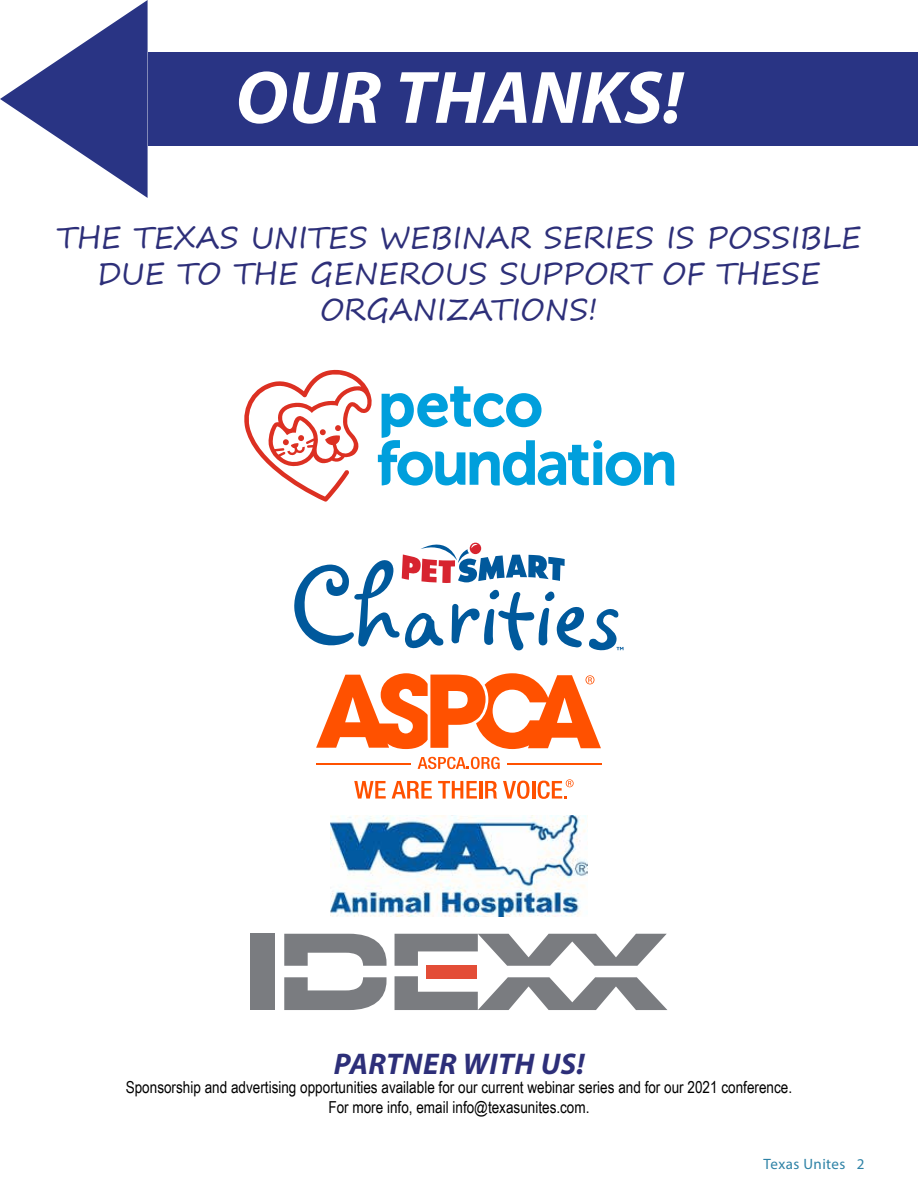
<style>
.page{position:relative;width:918px;height:1188px;background:#fff}
.page>*{position:absolute;margin:0;border:0;box-sizing:border-box;transform-origin:0 0}
.t1{font:italic 700 75px "Myriad Pro";color:#fff}
.t2{font:30px/36px "Segoe Print";color:#2d2f79;text-align:center}
.t3{font:italic 700 30px "Myriad Pro";letter-spacing:.02em;color:#2d2f79}
.t4{font:16.5px/19.8px "Arial Narrow";color:#000;text-align:center}
.t5{font:15px "Myriad Pro";letter-spacing:.025em;color:#2e82a6}
</style>
<div class="page">
<svg style="left:0;top:0;width:148px;height:198px"></svg>
<div style="left:148px;top:52px;width:770px;height:94px;background:#293484"></div>
<svg style="left:294px;top:543px;width:329px;height:107px"></svg>
<svg style="left:418px;top:757px;width:82px;height:12px"></svg>
<hr style="left:316px;top:763px;width:94px;height:1px;background:#ff5100">
<hr style="left:507px;top:763px;width:95px;height:1px;background:#ff5100">
<svg style="left:316px;top:674px;width:285px;height:75px"></svg>
<svg style="left:354px;top:781px;width:32px;height:18px"></svg>
<svg style="left:392px;top:781px;width:40px;height:18px"></svg>
<svg style="left:438px;top:781px;width:39px;height:18px"></svg>
<hr style="left:479px;top:781px;width:3px;height:18px;background:#ff5100">
<svg style="left:485px;top:781px;width:12px;height:18px"></svg>
<svg style="left:503px;top:781px;width:27px;height:18px"></svg>
<hr style="left:532px;top:781px;width:3px;height:18px;background:#ff5100">
<svg style="left:538px;top:779px;width:36px;height:20px"></svg>
<img style="left:330px;top:816px;width:258px;height:101px">
<svg style="left:244px;top:370px;width:430px;height:132px"></svg>
<div style="left:251px;top:934px;width:24px;height:76px;background:#7a7c80"></div>
<svg style="left:284px;top:977px;width:103px;height:33px"></svg>
<svg style="left:284px;top:934px;width:103px;height:32px"></svg>
<div style="left:426px;top:965px;width:51px;height:13px;background:#e34d37"></div>
<svg style="left:395px;top:976px;width:272px;height:34px"></svg>
<svg style="left:395px;top:934px;width:272px;height:32px"></svg>
<h1 class="t1" style="left:235px;top:49px;width:449px">OUR THANKS!</h1>
<h2 class="t2" style="left:57px;top:218px;width:806px">THE TEXAS UNITES WEBINAR SERIES IS POSSIBLE<br>DUE TO THE GENEROUS SUPPORT OF THESE<br>ORGANIZATIONS!</h2>
<h2 class="t3" style="left:334px;top:1044px;width:252px">PARTNER WITH US!</h2>
<p class="t4" style="left:126px;top:1077px;width:668px">Sponsorship and advertising opportunities available for our current webinar series and for our 2021 conference.<br>For more info, email info@texasunites.com.</p>
<p class="t5" style="left:763px;top:1155px;width:103px">Texas Unites 2</p>
</div>
